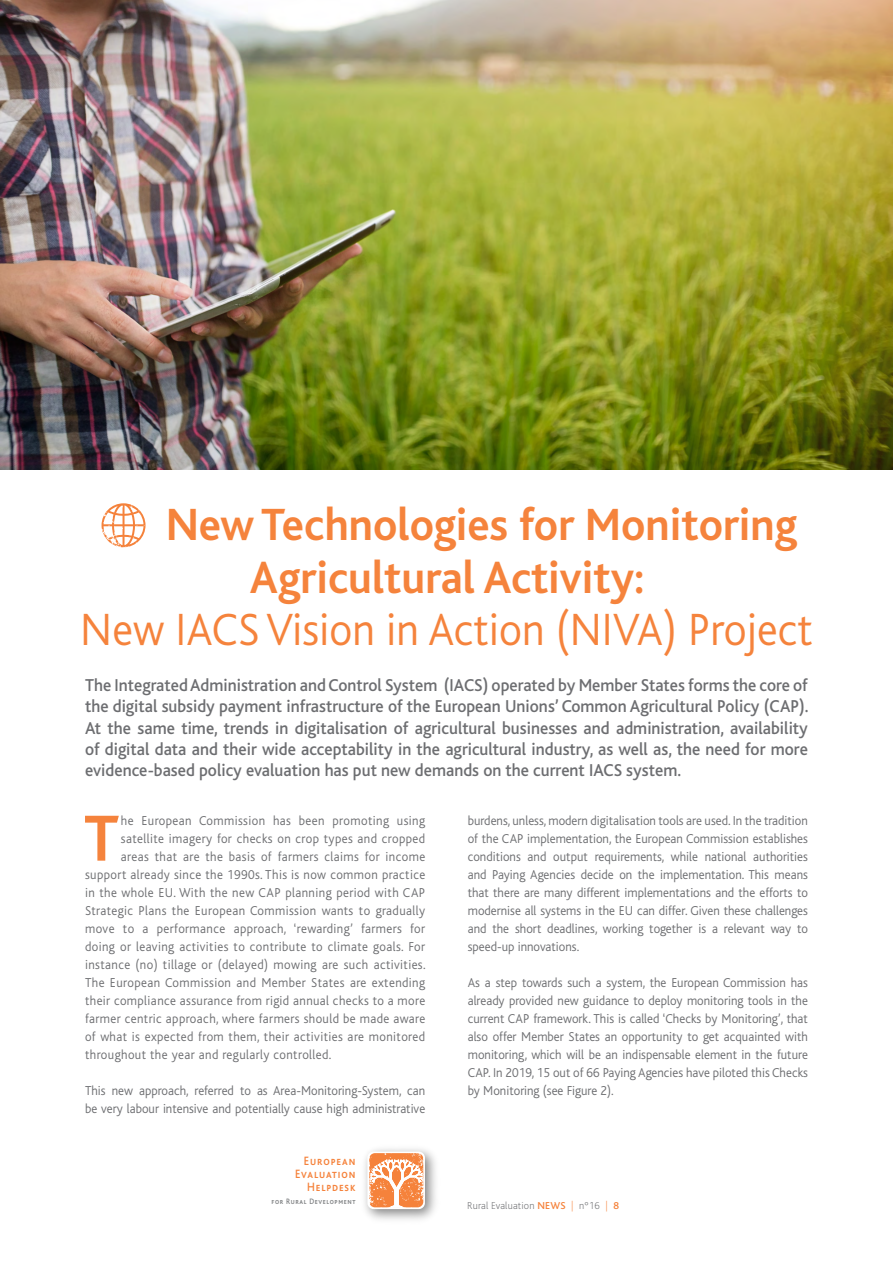
<style>
.page{position:relative;width:893px;height:1263px;background:#fff}
.page>*{position:absolute;margin:0;border:0;box-sizing:border-box;transform-origin:0 0}
.t1{font:700 68.1px "Bliss";color:#f5833c;scale:.95 1}
.t2{font:700 47.25px/52.5px "Bliss";color:#f5833c;scale:.95 1}
.t3{font:300 47.25px "Bliss";color:#f5833c;scale:.95 1}
.t4{font:500 18px/21px "Bliss";color:#6d6e71;text-align:justify;scale:.95 1}
.t5{font:300 13.5px/18px "Bliss";letter-spacing:.03em;color:#6d6e71;text-align:justify;scale:.95 1}
.t6{font:300 13.5px/18px "Bliss";color:#6d6e71;scale:.95 1}
.t7{font:500 12.6px/13.2px "Bliss Caps";letter-spacing:.08em;color:#f5823b;text-align:right;scale:.9 1}
.t8{font:200 10.5px "Bliss";letter-spacing:.015em;color:#6d6e71}
.t9{font:500 8.25px "Bliss Caps";letter-spacing:.08em;color:#808284;scale:.9 1}
.s1{font-weight:500;color:#f5833c}
.s2{color:#f5833c}
</style>
<div class="page">
<img style="left:364px;top:1148px;width:72px;height:72px">
<svg style="left:367px;top:1151px;width:58px;height:58px"></svg>
<svg style="left:369px;top:1153px;width:55px;height:54px"></svg>
<svg style="left:102px;top:503px;width:44px;height:45px"></svg>
<img style="left:0;top:0;width:893px;height:470px">
<h2 class="t2" style="left:250px;top:500px;width:578px;text-indent:-84px">New Technologies for Monitoring<br>Agricultural Activity:</h2>
<h2 class="t3" style="left:80px;top:605px;width:772px">New IACS Vision in Action (NIVA) Project</h2>
<p class="t4" style="left:85px;top:675px;width:763px">The Integrated Administration and Control System (IACS) operated by Member States forms the core of the digital subsidy payment infrastructure of the European Unions’ Common Agricultural Policy (CAP).<br>At the same time, trends in digitalisation of agricultural businesses and administration, availability of digital data and their wide acceptability in the agricultural industry, as well as, the need for more evidence-based policy evaluation has put new demands on the current IACS system.</p>
<h1 class="t1" style="left:84px;top:803px;width:38px">T</h1>
<p class="t5" style="left:121px;top:811px;width:322px">he European Commission has been promoting using</p>
<p class="t5" style="left:468px;top:811px;width:360px">burdens, unless, modern digitalisation tools are used. In the tradition of the CAP implementation, the European Commission establishes conditions and output requirements, while national authorities and Paying Agencies decide on the implementation. This means that there are many different implementations and the efforts to modernise all systems in the EU can differ. Given these challenges and the short deadlines, working together is a relevant way to speed-up innovations.</p>
<p class="t5" style="left:468px;top:973px;width:360px">As a step towards such a system, the European Commission has already provided new guidance to deploy monitoring tools in the current CAP framework. This is called ‘Checks by Monitoring’, that also offer Member States an opportunity to get acquainted with monitoring, which will be an indispensable element in the future CAP. In 2019, 15 out of 66 Paying Agencies have piloted this Checks by Monitoring (see Figure 2).</p>
<p class="t5" style="left:121px;top:829px;width:322px">satellite imagery for checks on crop types and cropped</p>
<p class="t5" style="left:121px;top:847px;width:322px">areas that are the basis of farmers claims for income</p>
<p class="t5" style="left:85px;top:865px;width:360px">support already since the 1990s. This is now common practice</p>
<p class="t5" style="left:85px;top:883px;width:360px">in the whole EU. With the new CAP planning period with CAP</p>
<p class="t5" style="left:85px;top:901px;width:360px">Strategic Plans the European Commission wants to gradually</p>
<p class="t5" style="left:85px;top:919px;width:360px">move to a performance approach, ‘rewarding’ farmers for</p>
<p class="t5" style="left:85px;top:937px;width:360px">doing or leaving activities to contribute to climate goals. For</p>
<p class="t5" style="left:85px;top:955px;width:360px">instance (no) tillage or (delayed) mowing are such activities.</p>
<p class="t5" style="left:85px;top:973px;width:360px">The European Commission and Member States are extending</p>
<p class="t5" style="left:85px;top:991px;width:360px">their compliance assurance from rigid annual checks to a more</p>
<p class="t5" style="left:85px;top:1009px;width:360px">farmer centric approach, where farmers should be made aware</p>
<p class="t5" style="left:85px;top:1027px;width:360px">of what is expected from them, their activities are monitored</p>
<p class="t5" style="left:85px;top:1045px;width:261px">throughout the year and regularly controlled.</p>
<p class="t6" style="left:85px;top:1081px;width:360px">This new approach, referred to as Area-Monitoring-System, can be very labour intensive and potentially cause high administrative</p>
<p class="t7" style="left:295px;top:1154px;width:68px">European<br>Evaluation<br>Helpdesk</p>
<p class="t9" style="left:271px;top:1197px;width:95px">for Rural Development</p>
<p class="t8" style="left:467px;top:1200px;width:153px">Rural Evaluation <span class="s1">NEWS</span> <span class="s2">|</span> n°16 <span class="s2">|</span> <span class="s1">8</span></p>
</div>
